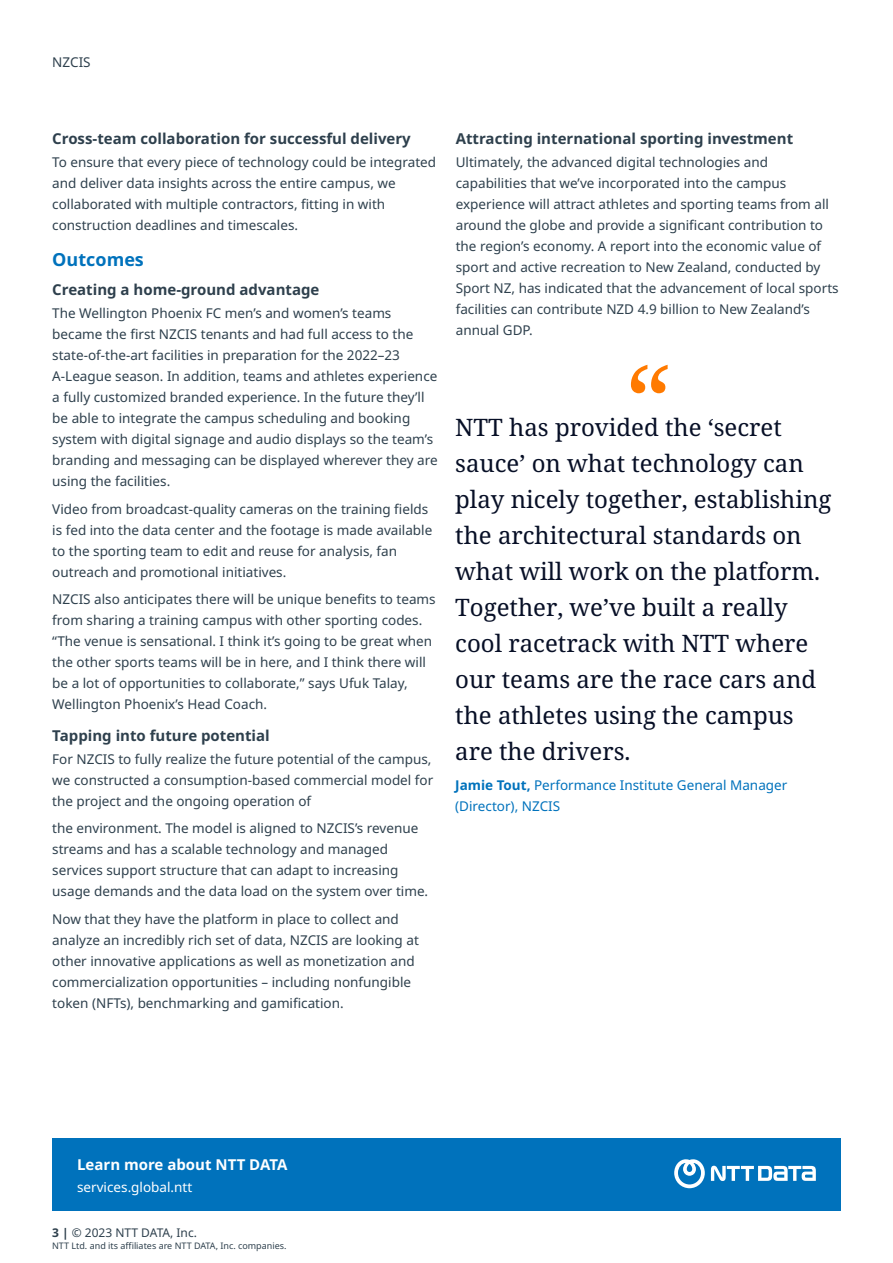
<style>
.page{position:relative;width:893px;height:1263px;background:#fff}
.page>*{position:absolute;margin:0;border:0;box-sizing:border-box;transform-origin:0 0}
.QUOTATION_TEXT_16pt{font:24px/36px "Noto Serif";color:#070f26}
.HEADING_3_12pt{font:700 18px "Noto Sans";color:#0072bc}
.HEADING_4_10pt{font:700 15px "Noto Sans";color:#2e404d}
.HEADING_4_10pt-2{font:700 15px "Noto Sans";color:#fff}
.BODY_TEXT_9pt{font:13.5px/21px "Noto Sans";color:#2e404d}
.BODY_TEXT_9pt-2{font:13.5px/21px "Noto Sans";color:#0072bc}
.BODY_TEXT_9pt-3{font:13.5px "Noto Sans";color:#fff}
.DESCRIPTOR_TEXT_9pt{font:13.5px "Noto Sans";color:#2e404d}
.PAGE_INFORMATION___LEGAL_8pt{font:12px "Noto Sans";color:#2e404d}
.PAGE_INFORMATION___LEGAL_8pt-2{font:9px "Noto Sans";color:#2e404d}
.s1{font-weight:700}
</style>
<div class="page">
<svg style="left:631px;top:365px;width:37px;height:28px"></svg>
<div style="left:52px;top:1138px;width:789px;height:73px;background:#0072bc"></div>
<svg style="left:674px;top:1159px;width:31px;height:29px"></svg>
<svg style="left:711px;top:1166px;width:105px;height:15px"></svg>
<p class="DESCRIPTOR_TEXT_9pt" style="left:52px;top:54px;width:40px">NZCIS</p>
<p class="HEADING_4_10pt" style="left:52px;top:130px;width:360px">Cross-team collaboration for successful delivery</p>
<p class="BODY_TEXT_9pt" style="left:52px;top:152px;width:385px">To ensure that every piece of technology could be integrated and deliver data insights across the entire campus, we collaborated with multiple contractors, fitting in with construction deadlines and timescales.</p>
<p class="HEADING_3_12pt" style="left:52px;top:249px;width:93px">Outcomes</p>
<p class="HEADING_4_10pt" style="left:52px;top:281px;width:269px">Creating a home-ground advantage</p>
<p class="BODY_TEXT_9pt" style="left:52px;top:303px;width:387px">The Wellington Phoenix FC men’s and women’s teams became the first NZCIS tenants and had full access to the state-of-the-art facilities in preparation for the 2022–23<br>A-League season. In addition, teams and athletes experience a fully customized branded experience. In the future they’ll be able to integrate the campus scheduling and booking system with digital signage and audio displays so the team’s branding and messaging can be displayed wherever they are using the facilities.</p>
<p class="BODY_TEXT_9pt" style="left:52px;top:498px;width:382px">Video from broadcast-quality cameras on the training fields is fed into the data center and the footage is made available to the sporting team to edit and reuse for analysis, fan outreach and promotional initiatives.</p>
<p class="BODY_TEXT_9pt" style="left:52px;top:589px;width:385px">NZCIS also anticipates there will be unique benefits to teams from sharing a training campus with other sporting codes. “The venue is sensational. I think it’s going to be great when the other sports teams will be in here, and I think there will be a lot of opportunities to collaborate,” says Ufuk Talay, Wellington Phoenix’s Head Coach.</p>
<p class="HEADING_4_10pt" style="left:52px;top:727px;width:219px">Tapping into future potential</p>
<p class="BODY_TEXT_9pt" style="left:52px;top:749px;width:382px">For NZCIS to fully realize the future potential of the campus, we constructed a consumption-based commercial model for the project and the ongoing operation of</p>
<p class="BODY_TEXT_9pt" style="left:52px;top:818px;width:377px">the environment. The model is aligned to NZCIS’s revenue streams and has a scalable technology and managed services support structure that can adapt to increasing usage demands and the data load on the system over time.</p>
<p class="BODY_TEXT_9pt" style="left:52px;top:908px;width:368px">Now that they have the platform in place to collect and analyze an incredibly rich set of data, NZCIS are looking at other innovative applications as well as monetization and commercialization opportunities – including nonfungible token (NFTs), benchmarking and gamification.</p>
<p class="HEADING_4_10pt" style="left:456px;top:130px;width:339px">Attracting international sporting investment</p>
<p class="BODY_TEXT_9pt" style="left:456px;top:152px;width:384px">Ultimately, the advanced digital technologies and capabilities that we’ve incorporated into the campus experience will attract athletes and sporting teams from all around the globe and provide a significant contribution to the region’s economy. A report into the economic value of sport and active recreation to New Zealand, conducted by Sport NZ, has indicated that the advancement of local sports facilities can contribute NZD 4.9 billion to New Zealand’s annual GDP.</p>
<p class="QUOTATION_TEXT_16pt" style="left:455px;top:410px;width:378px">NTT has provided the ‘secret sauce’ on what technology can play nicely together, establishing the architectural standards on what will work on the platform.<br>Together, we’ve built a really cool racetrack with NTT where our teams are the race cars and the athletes using the campus are the drivers.</p>
<p class="BODY_TEXT_9pt-2" style="left:455px;top:775px;width:334px"><span class="s1">Jamie Tout,</span> Performance Institute General Manager (Director), NZCIS</p>
<p class="HEADING_4_10pt-2" style="left:77px;top:1156px;width:212px">Learn more about NTT DATA</p>
<p class="BODY_TEXT_9pt-3" style="left:77px;top:1179px;width:117px">services.global.ntt</p>
<p class="PAGE_INFORMATION___LEGAL_8pt" style="left:52px;top:1225px;width:146px"><span class="s1">3 |</span> © 2023 NTT DATA, Inc.</p>
<p class="PAGE_INFORMATION___LEGAL_8pt-2" style="left:52px;top:1240px;width:236px">NTT Ltd. and its affiliates are NTT DATA, Inc. companies.</p>
</div>
